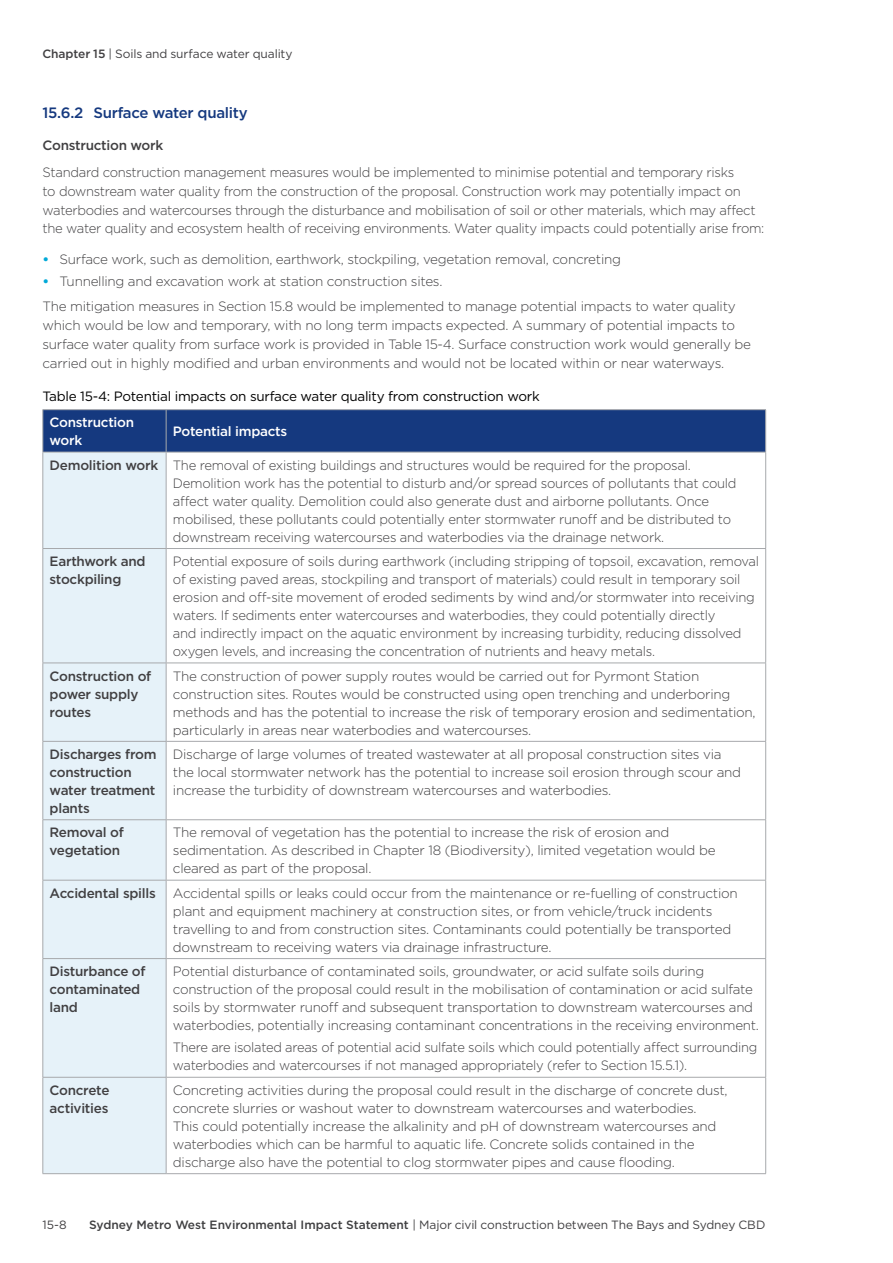
<style>
.page{position:relative;width:893px;height:1263px;background:#fff}
.page>*{position:absolute;margin:0;border:0;box-sizing:border-box;transform-origin:0 0}
.TfNSW_Heading_2{font:500 15px "Gotham";letter-spacing:-.02em;color:#15397f}
.TfNSW_Table_-_Body_T{font:300 13.5px/18px "Gotham";letter-spacing:-.02em;color:#414042}
.TfNSW_-_Body_Text{font:300 13.5px/18.8px "Gotham";letter-spacing:-.02em;color:#414042}
.TfNSW_Table_-_Headin{font:500 13.5px/18px "Gotham";letter-spacing:-.02em;color:#414042}
.TfNSW_Table_-_Body_T-2{font:300 13.5px/18px "Gotham";letter-spacing:-.02em;color:#414042;scale:.96 1}
.TfNSW_body_text_bull{font:300 13.5px "Gotham";letter-spacing:-.02em;color:#414042}
.Table_heading{font:13.5px "Gotham";letter-spacing:-.02em;color:#000101}
.TfNSW_Table_-_Headin-2{font:500 13.5px/18px "Gotham";letter-spacing:-.02em;color:#fff}
.TfNSW_Heading_3{font:500 13.5px "Gotham";letter-spacing:-.02em;color:#414042}
.t1{font:12px "Gotham";letter-spacing:-.01em;color:#414042}
.s1{font-weight:500}
.s2{font-weight:700;color:#00a9d8}
.s3{font-weight:500;color:#3f3f41}
</style>
<div class="page">
<div style="left:44px;top:410px;width:721px;height:42px;background:#15397f"></div>
<div style="left:44px;top:453px;width:122px;height:720px;background:#e6f2f9"></div>
<hr style="left:166px;top:410px;width:1px;height:42px;background:#a7a9ac">
<hr style="left:43px;top:548px;width:123px;height:1px;background:#a7a9ac">
<hr style="left:166px;top:548px;width:600px;height:1px;background:#a7a9ac">
<hr style="left:43px;top:663px;width:123px;height:1px;background:#a7a9ac">
<hr style="left:166px;top:663px;width:600px;height:1px;background:#a7a9ac">
<hr style="left:43px;top:741px;width:123px;height:1px;background:#a7a9ac">
<hr style="left:166px;top:741px;width:600px;height:1px;background:#a7a9ac">
<hr style="left:43px;top:819px;width:123px;height:1px;background:#a7a9ac">
<hr style="left:166px;top:819px;width:600px;height:1px;background:#a7a9ac">
<hr style="left:43px;top:880px;width:123px;height:1px;background:#a7a9ac">
<hr style="left:166px;top:880px;width:600px;height:1px;background:#a7a9ac">
<hr style="left:43px;top:958px;width:123px;height:1px;background:#a7a9ac">
<hr style="left:166px;top:958px;width:600px;height:1px;background:#a7a9ac">
<hr style="left:43px;top:1077px;width:123px;height:1px;background:#a7a9ac">
<hr style="left:166px;top:1077px;width:600px;height:1px;background:#a7a9ac">
<hr style="left:43px;top:409px;width:123px;height:1px;background:#a7a9ac">
<hr style="left:43px;top:410px;width:1px;height:42px;background:#a7a9ac">
<hr style="left:166px;top:409px;width:600px;height:1px;background:#a7a9ac">
<hr style="left:765px;top:410px;width:1px;height:42px;background:#a7a9ac">
<hr style="left:43px;top:452px;width:123px;height:1px;background:#a7a9ac">
<hr style="left:166px;top:452px;width:600px;height:1px;background:#a7a9ac">
<hr style="left:43px;top:452px;width:1px;height:96px;background:#a7a9ac">
<hr style="left:43px;top:549px;width:1px;height:114px;background:#a7a9ac">
<hr style="left:43px;top:663px;width:1px;height:78px;background:#a7a9ac">
<hr style="left:43px;top:742px;width:1px;height:77px;background:#a7a9ac">
<hr style="left:43px;top:820px;width:1px;height:60px;background:#a7a9ac">
<hr style="left:43px;top:880px;width:1px;height:78px;background:#a7a9ac">
<hr style="left:43px;top:959px;width:1px;height:118px;background:#a7a9ac">
<hr style="left:43px;top:1077px;width:1px;height:96px;background:#a7a9ac">
<hr style="left:43px;top:1173px;width:123px;height:1px;background:#a7a9ac">
<hr style="left:166px;top:452px;width:1px;height:96px;background:#a7a9ac">
<hr style="left:765px;top:452px;width:1px;height:96px;background:#a7a9ac">
<hr style="left:166px;top:549px;width:1px;height:114px;background:#a7a9ac">
<hr style="left:765px;top:549px;width:1px;height:114px;background:#a7a9ac">
<hr style="left:166px;top:663px;width:1px;height:78px;background:#a7a9ac">
<hr style="left:765px;top:663px;width:1px;height:78px;background:#a7a9ac">
<hr style="left:166px;top:742px;width:1px;height:77px;background:#a7a9ac">
<hr style="left:765px;top:742px;width:1px;height:77px;background:#a7a9ac">
<hr style="left:166px;top:820px;width:1px;height:60px;background:#a7a9ac">
<hr style="left:765px;top:820px;width:1px;height:60px;background:#a7a9ac">
<hr style="left:166px;top:880px;width:1px;height:78px;background:#a7a9ac">
<hr style="left:765px;top:880px;width:1px;height:78px;background:#a7a9ac">
<hr style="left:166px;top:959px;width:1px;height:118px;background:#a7a9ac">
<hr style="left:765px;top:959px;width:1px;height:118px;background:#a7a9ac">
<hr style="left:166px;top:1077px;width:1px;height:96px;background:#a7a9ac">
<hr style="left:765px;top:1077px;width:1px;height:96px;background:#a7a9ac">
<hr style="left:166px;top:1173px;width:600px;height:1px;background:#a7a9ac">
<p class="t1" style="left:43px;top:46px;width:252px"><span class="s1">Chapter 15</span> | Soils and surface water quality</p>
<h2 class="TfNSW_Heading_2" style="left:43px;top:103px;width:207px">15.6.2 Surface water quality</h2>
<h3 class="TfNSW_Heading_3" style="left:43px;top:136px;width:122px">Construction work</h3>
<p class="TfNSW_-_Body_Text" style="left:43px;top:163px;width:723px">Standard construction management measures would be implemented to minimise potential and temporary risks<br>to downstream water quality from the construction of the proposal. Construction work may potentially impact on waterbodies and watercourses through the disturbance and mobilisation of soil or other materials, which may affect the water quality and ecosystem health of receiving environments. Water quality impacts could potentially arise from:</p>
<p class="TfNSW_body_text_bull" style="left:43px;top:251px;width:580px"><span class="s2">•</span> Surface work, such as demolition, earthwork, stockpiling, vegetation removal, concreting</p>
<p class="TfNSW_body_text_bull" style="left:43px;top:273px;width:401px"><span class="s2">•</span> Tunnelling and excavation work at station construction sites.</p>
<p class="TfNSW_-_Body_Text" style="left:43px;top:297px;width:710px">The mitigation measures in Section 15.8 would be implemented to manage potential impacts to water quality which would be low and temporary, with no long term impacts expected. A summary of potential impacts to surface water quality from surface work is provided in Table 15‑4. Surface construction work would generally be carried out in highly modified and urban environments and would not be located within or near waterways.</p>
<p class="Table_heading" style="left:43px;top:388px;width:499px">Table 15‑4: Potential impacts on surface water quality from construction work</p>
<p class="TfNSW_Table_-_Headin-2" style="left:50px;top:413px;width:86px">Construction work</p>
<p class="TfNSW_Table_-_Headin-2" style="left:173px;top:422px;width:116px">Potential impacts</p>
<p class="TfNSW_Table_-_Headin" style="left:50px;top:456px;width:110px">Demolition work</p>
<p class="TfNSW_Table_-_Body_T" style="left:173px;top:456px;width:565px">The removal of existing buildings and structures would be required for the proposal.<br>Demolition work has the potential to disturb and/or spread sources of pollutants that could affect water quality. Demolition could also generate dust and airborne pollutants. Once mobilised, these pollutants could potentially enter stormwater runoff and be distributed to downstream receiving watercourses and waterbodies via the drainage network.</p>
<p class="TfNSW_Table_-_Headin" style="left:50px;top:552px;width:98px">Earthwork and stockpiling</p>
<p class="TfNSW_Table_-_Body_T" style="left:173px;top:552px;width:587px">Potential exposure of soils during earthwork (including stripping of topsoil, excavation, removal of existing paved areas, stockpiling and transport of materials) could result in temporary soil erosion and off-site movement of eroded sediments by wind and/or stormwater into receiving waters. If sediments enter watercourses and waterbodies, they could potentially directly<br>and indirectly impact on the aquatic environment by increasing turbidity, reducing dissolved oxygen levels, and increasing the concentration of nutrients and heavy metals.</p>
<p class="TfNSW_Table_-_Headin" style="left:50px;top:667px;width:103px">Construction of power supply routes</p>
<p class="TfNSW_Table_-_Body_T" style="left:173px;top:666px;width:584px">The construction of power supply routes would be carried out for Pyrmont Station construction sites. Routes would be constructed using open trenching and underboring methods and has the potential to increase the risk of temporary erosion and sedimentation, particularly in areas near waterbodies and watercourses.</p>
<p class="TfNSW_Table_-_Headin" style="left:50px;top:745px;width:108px">Discharges from construction water treatment plants</p>
<p class="TfNSW_Table_-_Body_T" style="left:173px;top:745px;width:570px">Discharge of large volumes of treated wastewater at all proposal construction sites via the local stormwater network has the potential to increase soil erosion through scour and increase the turbidity of downstream watercourses and waterbodies.</p>
<p class="TfNSW_Table_-_Headin" style="left:50px;top:823px;width:76px">Removal of vegetation</p>
<p class="TfNSW_Table_-_Body_T" style="left:173px;top:823px;width:544px">The removal of vegetation has the potential to increase the risk of erosion and sedimentation. As described in Chapter 18 (Biodiversity), limited vegetation would be cleared as part of the proposal.</p>
<p class="TfNSW_Table_-_Headin" style="left:50px;top:884px;width:108px">Accidental spills</p>
<p class="TfNSW_Table_-_Body_T" style="left:173px;top:884px;width:566px">Accidental spills or leaks could occur from the maintenance or re-fuelling of construction plant and equipment machinery at construction sites, or from vehicle/truck incidents travelling to and from construction sites. Contaminants could potentially be transported downstream to receiving waters via drainage infrastructure.</p>
<p class="TfNSW_Table_-_Headin" style="left:50px;top:962px;width:98px">Disturbance of contaminated land</p>
<p class="TfNSW_Table_-_Body_T" style="left:173px;top:962px;width:587px">Potential disturbance of contaminated soils, groundwater, or acid sulfate soils during construction of the proposal could result in the mobilisation of contamination or acid sulfate soils by stormwater runoff and subsequent transportation to downstream watercourses and waterbodies, potentially increasing contaminant concentrations in the receiving environment.</p>
<p class="TfNSW_Table_-_Body_T-2" style="left:173px;top:1038px;width:610px">There are isolated areas of potential acid sulfate soils which could potentially affect surrounding waterbodies and watercourses if not managed appropriately (refer to Section 15.5.1).</p>
<p class="TfNSW_Table_-_Headin" style="left:50px;top:1081px;width:61px">Concrete activities</p>
<p class="TfNSW_Table_-_Body_T" style="left:173px;top:1081px;width:556px">Concreting activities during the proposal could result in the discharge of concrete dust, concrete slurries or washout water to downstream watercourses and waterbodies.<br>This could potentially increase the alkalinity and pH of downstream watercourses and waterbodies which can be harmful to aquatic life. Concrete solids contained in the discharge also have the potential to clog stormwater pipes and cause flooding.</p>
<p class="t1" style="left:43px;top:1217px;width:26px">15-8</p>
<p class="t1" style="left:89px;top:1217px;width:678px"><span class="s3">Sydney Metro West Environmental Impact Statement</span> | Major civil construction between The Bays and Sydney CBD</p>
</div>
